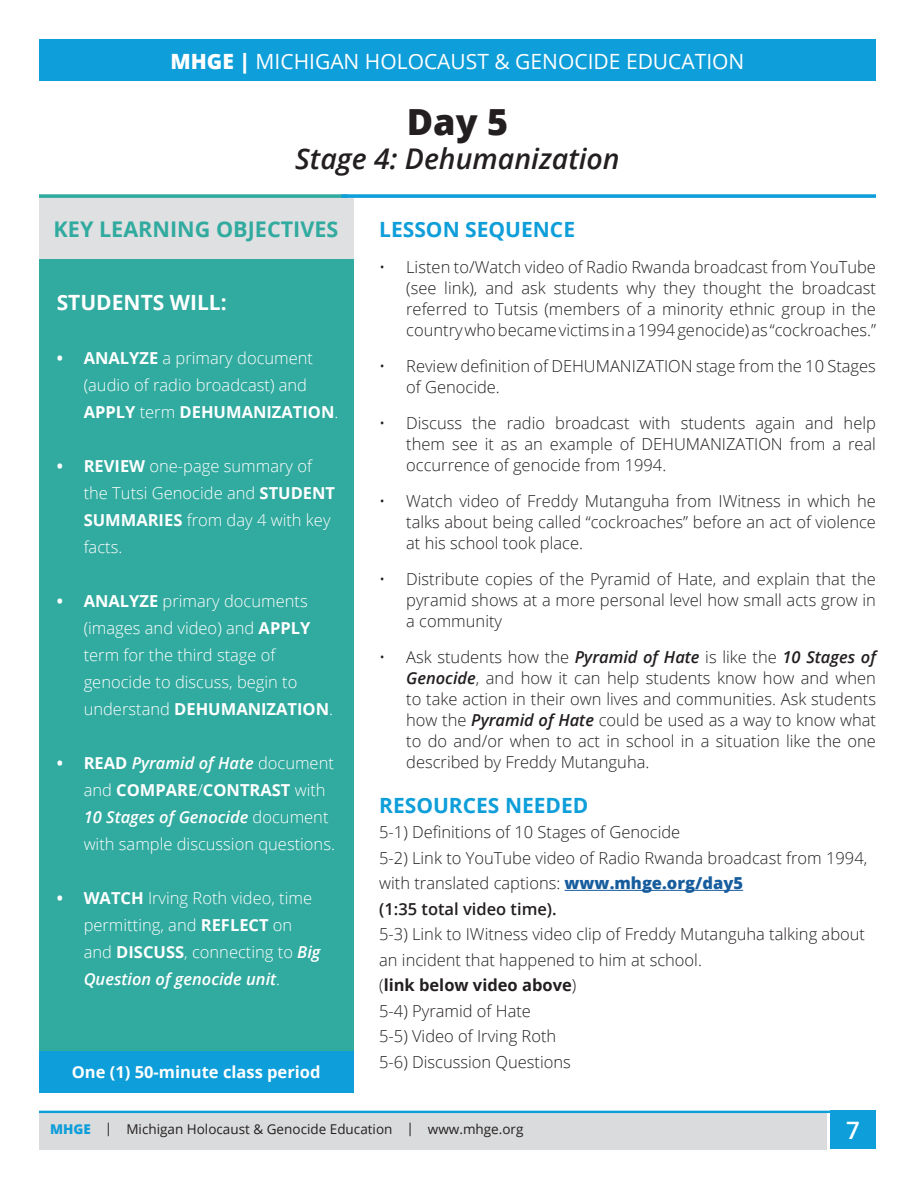
<style>
.page{position:relative;width:918px;height:1188px;background:#fff}
.page>*{position:absolute;margin:0;border:0;box-sizing:border-box;transform-origin:0 0}
.t1{font:800 36px "Open Sans";color:#231f20}
.t2{font:italic 600 28.5px "Open Sans";color:#231f20}
.t3{font:600 24px "Open Sans";color:#fff}
.t4{font:700 21.6px "Open Sans";color:#31aa9f}
.t5{font:21px "Open Sans";color:#fff}
.Light_Blue_Header{font:700 21px "Open Sans";color:#0e9ed9}
.Open_Main{font:700 21px "Open Sans";color:#fff}
.Open_Main-2{font:300 16.5px/21px "Open Sans";color:#231f20;text-align:justify}
.t6{font:300 16.5px/27px "Open Sans";color:#fff}
.Open_Main-3{font:700 16.5px "Open Sans";color:#fff}
.t7{font:13.5px "Open Sans";color:#231f20}
.s1{font-weight:800}
.s2{font-weight:700}
.s3{font-weight:600;font-style:italic}
.s4{font-weight:800;color:#175d9e}
.s5{font-weight:600}
.s6{font-weight:800;color:#0e9ed9}
</style>
<div class="page">
<div style="left:39px;top:259px;width:314px;height:793px;background:#31aa9f"></div>
<div style="left:39px;top:198px;width:314px;height:61px;background:#dfe0e1"></div>
<svg style="left:39px;top:194px;width:302px;height:4px"></svg>
<div style="left:39px;top:1113px;width:787px;height:36px;background:#dadbdc"></div>
<div style="left:39px;top:40px;width:837px;height:41px;background:#0e9ed9"></div>
<hr style="left:39px;top:1111px;width:837px;height:2px;background:#0e9ed9">
<div style="left:830px;top:1111px;width:46px;height:38px;background:#0e9ed9"></div>
<svg style="left:341px;top:194px;width:535px;height:4px;background:#25a7dc"></svg>
<hr style="left:565px;top:890px;width:178px;height:1px;background:#175d9e">
<div style="left:39px;top:1052px;width:314px;height:41px;background:#0e9ed9"></div>
<p class="t5" style="left:171px;top:47px;width:575px"><span class="s1">MHGE |</span> MICHIGAN HOLOCAUST &amp; GENOCIDE EDUCATION</p>
<p class="t1" style="left:407px;top:95px;width:103px">Day 5</p>
<p class="t2" style="left:295px;top:139px;width:326px">Stage 4: Dehumanization</p>
<p class="t4" style="left:54px;top:214px;width:286px">KEY LEARNING OBJECTIVES</p>
<p class="Open_Main" style="left:57px;top:287px;width:172px">STUDENTS WILL:</p>
<p class="t6" style="left:84px;top:344px;width:256px;text-indent:-27px"><span class="s2">• ANALYZE</span> a primary document (audio of radio broadcast) and<br><span class="s2">APPLY</span> term <span class="s2">DEHUMANIZATION</span>.</p>
<p class="t6" style="left:84px;top:452px;width:253px;text-indent:-27px"><span class="s2">• REVIEW</span> one-page summary of the Tutsi Genocide and <span class="s2">STUDENT<br>SUMMARIES</span> from day 4 with key facts.</p>
<p class="t6" style="left:84px;top:587px;width:251px;text-indent:-27px"><span class="s2">• ANALYZE</span> primary documents (images and video) and <span class="s2">APPLY </span>term for the third stage of genocide to discuss, begin to understand <span class="s2">DEHUMANIZATION</span>.</p>
<p class="t6" style="left:84px;top:749px;width:253px;text-indent:-27px"><span class="s2">• READ</span> <span class="s3">Pyramid of Hate</span> document and <span class="s2">COMPARE</span>/<span class="s2">CONTRAST</span> with<br><span class="s3">10 Stages of Genocide</span> document with sample discussion questions.</p>
<p class="t6" style="left:84px;top:884px;width:238px;text-indent:-27px"><span class="s2">• WATCH</span> Irving Roth video, time permitting, and <span class="s2">REFLECT</span> on and <span class="s2">DISCUSS</span>, connecting to <span class="s3">Big<br>Question of genocide unit</span>.</p>
<p class="Open_Main-3" style="left:72px;top:1060px;width:250px">One (1) 50-minute class period</p>
<p class="Light_Blue_Header" style="left:379px;top:214px;width:197px">LESSON SEQUENCE</p>
<p class="Open_Main-2" style="left:406px;top:256px;width:471px;text-indent:-27px">• Listen to/Watch video of Radio Rwanda broadcast from YouTube (see link), and ask students why they thought the broadcast referred to Tutsis (members of a minority ethnic group in the country who became victims in a 1994 genocide) as “cockroaches.”</p>
<p class="Open_Main-2" style="left:406px;top:355px;width:471px;text-indent:-27px">• Review definition of DEHUMANIZATION stage from the 10 Stages of Genocide.</p>
<p class="Open_Main-2" style="left:406px;top:412px;width:471px;text-indent:-27px">• Discuss the radio broadcast with students again and help them see it as an example of DEHUMANIZATION from a real occurrence of genocide from 1994.</p>
<p class="Open_Main-2" style="left:406px;top:490px;width:471px;text-indent:-27px">• Watch video of Freddy Mutanguha from IWitness in which he talks about being called “cockroaches” before an act of violence at his school took place.</p>
<p class="Open_Main-2" style="left:406px;top:568px;width:471px;text-indent:-27px">• Distribute copies of the Pyramid of Hate, and explain that the pyramid shows at a more personal level how small acts grow in a community</p>
<p class="Open_Main-2" style="left:406px;top:646px;width:471px;text-indent:-27px">• Ask students how the <span class="s3">Pyramid of Hate</span> is like the <span class="s3">10 Stages of Genocide</span>, and how it can help students know how and when to take action in their own lives and communities. Ask students how the <span class="s3">Pyramid of Hate</span> could be used as a way to know what to do and/or when to act in school in a situation like the one described by Freddy Mutanguha.</p>
<p class="Light_Blue_Header" style="left:379px;top:790px;width:211px">RESOURCES NEEDED</p>
<p class="Open_Main-2" style="left:379px;top:821px;width:303px">5-1) Definitions of 10 Stages of Genocide</p>
<p class="Open_Main-2" style="left:379px;top:844px;width:490px;line-height:25.5px;text-align:left">5-2) Link to YouTube video of Radio Rwanda broadcast from 1994, with translated captions: <span class="s4">www.mhge.org/day5<br></span><span class="s5">(1:35 total video time).</span></p>
<p class="Open_Main-2" style="left:379px;top:921px;width:487px;line-height:25.5px;text-align:left">5-3) Link to IWitness video clip of Freddy Mutanguha talking about an incident that happened to him at school.<br>(<span class="s2">link below video above</span>)</p>
<p class="Open_Main-2" style="left:379px;top:1000px;width:153px">5-4) Pyramid of Hate</p>
<p class="Open_Main-2" style="left:379px;top:1025px;width:179px">5-5) Video of Irving Roth</p>
<p class="Open_Main-2" style="left:379px;top:1051px;width:193px">5-6) Discussion Questions</p>
<p class="t7" style="left:50px;top:1120px;width:475px"><span class="s6">MHGE</span> | Michigan Holocaust &amp; Genocide Education | www.mhge.org</p>
<p class="t3" style="left:846px;top:1114px;width:15px">7</p>
</div>
